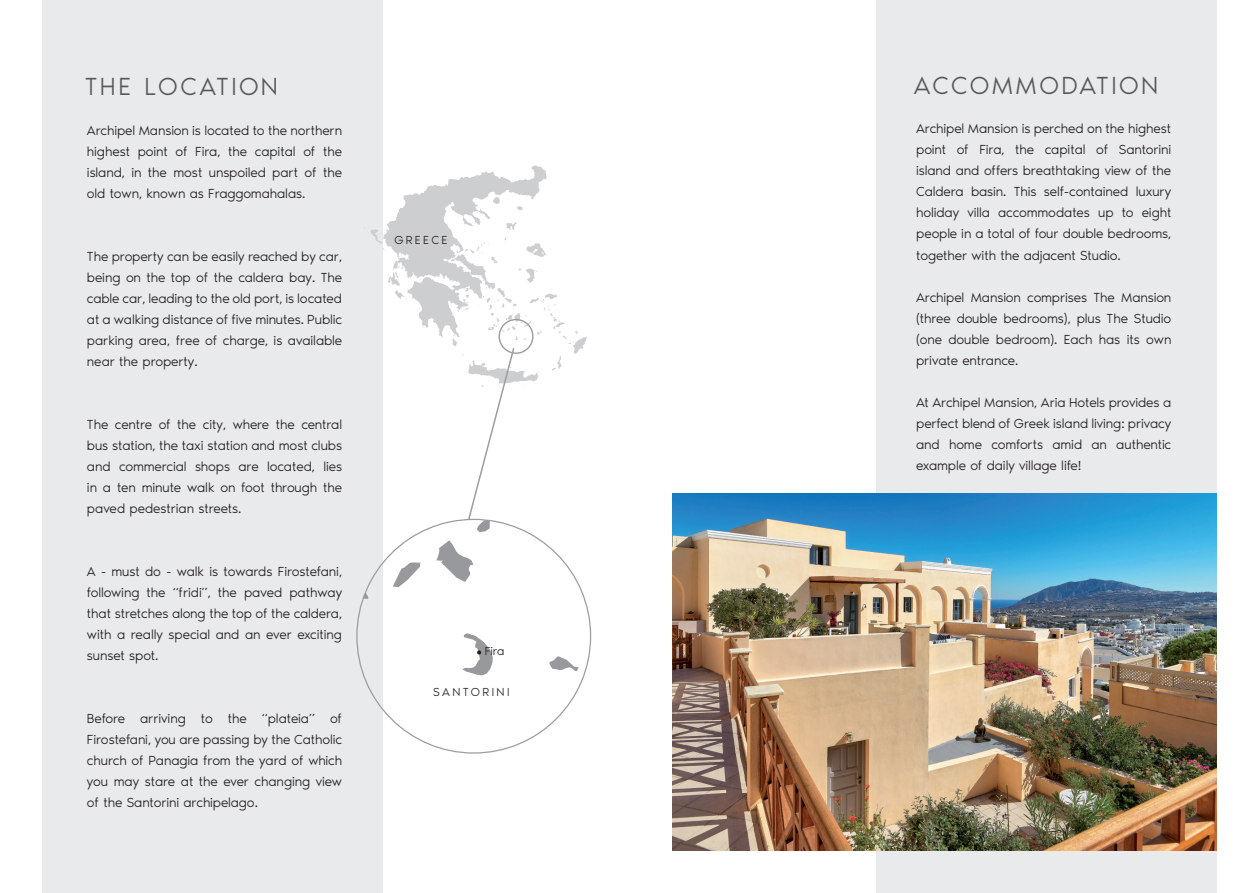
<style>
.page{position:relative;width:1259px;height:893px;background:#fff}
.page>*{position:absolute;margin:0;border:0;box-sizing:border-box;transform-origin:0 0}
.t1{font:300 25.5px "Noir Pro";letter-spacing:.09em;color:#57585a}
.t2{font:300 13.5px/21px "Noir Pro";letter-spacing:-.01em;color:#231f20;text-align:justify}
.t3{font:300 12px "Noir Pro";letter-spacing:.19em;color:#231f20}
</style>
<div class="page">
<div style="left:43px;top:0;width:340px;height:893px;background:#e9eaeb"></div>
<div style="left:876px;top:0;width:340px;height:893px;background:#e9eaeb"></div>
<svg style="left:357px;top:519px;width:233px;height:234px"></svg>
<svg style="left:364px;top:165px;width:223px;height:219px"></svg>
<div style="left:498px;top:319px;width:35px;height:35px;border:1px solid #9b9da0;border-radius:50%"></div>
<svg style="left:477px;top:650px;width:4px;height:4px"></svg>
<svg style="left:467px;top:346px;width:48px;height:176px"></svg>
<img style="left:672px;top:494px;width:544px;height:356px">
<p class="t1" style="left:85px;top:68px;width:195px">THE LOCATION</p>
<p class="t2" style="left:87px;top:119px;width:257px">Archipel Mansion is located to the northern highest point of Fira, the capital of the island, in the most unspoiled part of the old town, known as Fraggomahalas.</p>
<p class="t2" style="left:87px;top:245px;width:257px">The property can be easily reached by car, being on the top of the caldera bay. The cable car, leading to the old port, is located at a walking distance of five minutes. Public parking area, free of charge, is available near the property.</p>
<p class="t2" style="left:87px;top:413px;width:257px">The centre of the city, where the central bus station, the taxi station and most clubs and commercial shops are located, lies in a ten minute walk on foot through the paved pedestrian streets.</p>
<p class="t2" style="left:87px;top:560px;width:257px">A - must do - walk is towards Firostefani, following the “fridi”, the paved pathway that stretches along the top of the caldera, with a really special and an ever exciting sunset spot.</p>
<p class="t2" style="left:87px;top:707px;width:257px">Before arriving to the “plateia” of Firostefani, you are passing by the Catholic church of Panagia from the yard of which you may stare at the ever changing view of the Santorini archipelago.</p>
<p class="t3" style="left:394px;top:231px;width:55px">GREECE</p>
<p class="t3" style="left:485px;top:641px;width:21px">Fira</p>
<p class="t3" style="left:433px;top:683px;width:78px">SANTORINI</p>
<p class="t1" style="left:914px;top:66px;width:246px">ACCOMMODATION</p>
<p class="t2" style="left:916px;top:118px;width:257px">Archipel Mansion is perched on the highest point of Fira, the capital of Santorini island and offers breathtaking view of the Caldera basin. This self-contained luxury holiday villa accommodates up to eight people in a total of four double bedrooms, together with the adjacent Studio.</p>
<p class="t2" style="left:916px;top:286px;width:257px">Archipel Mansion comprises The Mansion (three double bedrooms), plus The Studio (one double bedroom). Each has its own private entrance.</p>
<p class="t2" style="left:916px;top:391px;width:257px">At Archipel Mansion, Aria Hotels provides a perfect blend of Greek island living: privacy and home comforts amid an authentic example of daily village life!</p>
</div>
